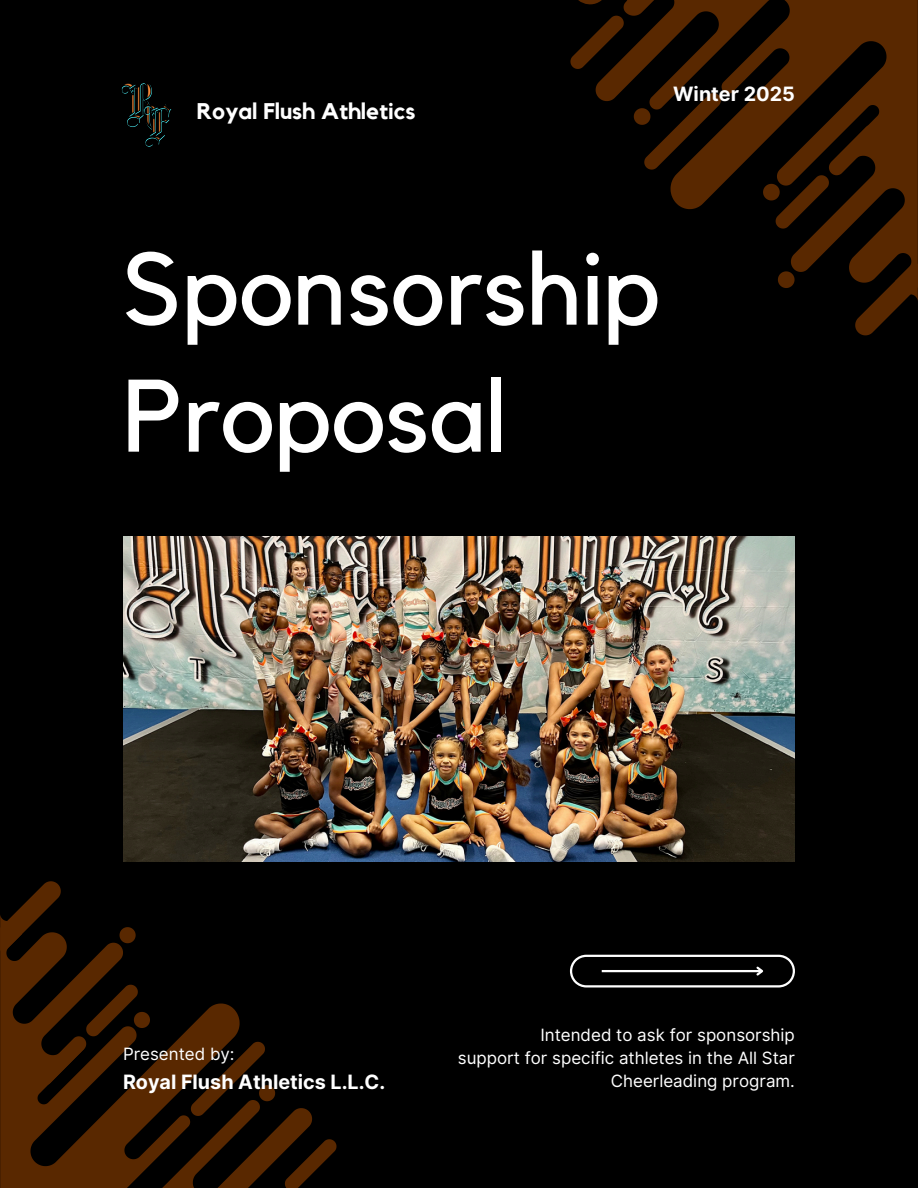
<style>
.page{position:relative;width:918px;height:1188px;background:#000}
.page>*{position:absolute;margin:0;border:0;box-sizing:border-box;transform-origin:0 0}
.t1{font:101.55px/127.1px "Kollektif";color:#fff}
.t2{font:700 22.5px "Kollektif";color:#fff}
.t3{font:700 19.8px "Inter";color:#fff}
.t4{font:16.95px/23.2px "Inter";color:#fff;text-align:right}
</style>
<div class="page">
<svg style="left:0;top:933px;width:312px;height:255px"></svg>
<svg style="left:0;top:881px;width:61px;height:70px"></svg>
<svg style="left:120px;top:927px;width:16px;height:16px"></svg>
<svg style="left:188px;top:1039px;width:87px;height:80px"></svg>
<svg style="left:282px;top:1136px;width:55px;height:52px"></svg>
<svg style="left:38px;top:982px;width:112px;height:103px"></svg>
<img style="left:123px;top:536px;width:672px;height:325px">
<svg style="left:570px;top:955px;width:225px;height:32px"></svg>
<svg style="left:578px;top:0;width:340px;height:280px"></svg>
<svg style="left:855px;top:264px;width:63px;height:71px"></svg>
<svg style="left:778px;top:271px;width:17px;height:17px"></svg>
<svg style="left:634px;top:90px;width:90px;height:83px"></svg>
<svg style="left:570px;top:13px;width:57px;height:59px"></svg>
<svg style="left:763px;top:125px;width:116px;height:107px"></svg>
<img style="left:121px;top:83px;width:51px;height:64px">
<p class="t2" style="left:197px;top:101px;width:220px">Royal Flush Athletics</p>
<h2 class="t3" style="left:673px;top:82px;width:123px">Winter 2025</h2>
<p class="t1" style="left:123px;top:230px;width:539px">Sponsorship<br>Proposal</p>
<p class="t4" style="left:123px;top:1042px;width:113px">Presented by:</p>
<p class="t3" style="left:123px;top:1070px;width:264px">Royal Flush Athletics L.L.C.</p>
<h1 class="t4" style="left:540px;top:1023px;width:256px">Intended to ask for sponsorship</h1>
<p class="t4" style="left:458px;top:1046px;width:339px">support for specific athletes in the All Star<br>Cheerleading program.</p>
</div>
